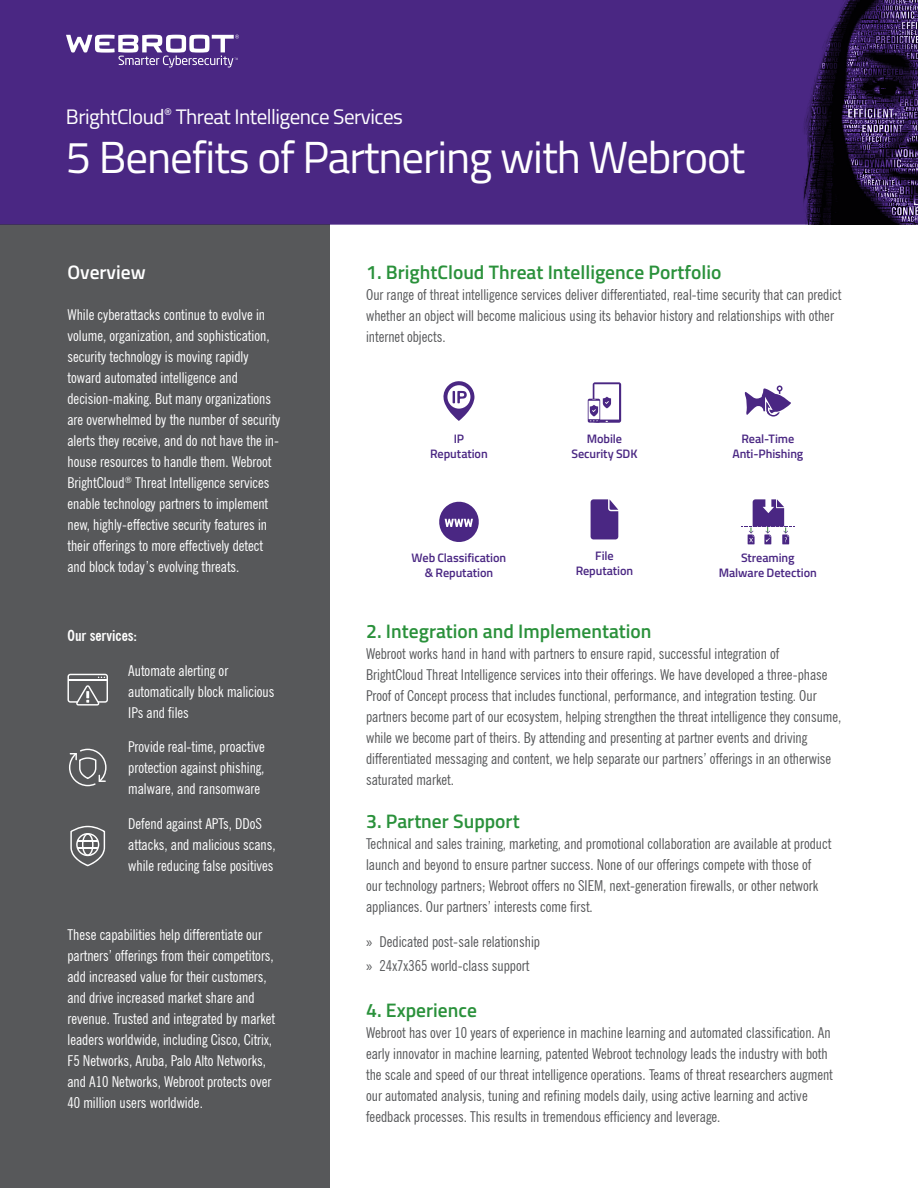
<style>
.page{position:relative;width:918px;height:1188px;background:#fff}
.page>*{position:absolute;margin:0;border:0;box-sizing:border-box;transform-origin:0 0}
.t1{font:45px "Titillium";letter-spacing:-.025em;color:#fff}
.t2{font:21px "Titillium";letter-spacing:-.025em;color:#fff}
.t3{font:600 19.5px "Titillium";color:#2a913b}
.t4{font:600 19.5px "Titillium";color:#fff}
.t5{font:condensed 15px/21px "News Gothic BT";color:#57585a}
.t6{font:condensed 15px/21px "News Gothic BT";color:#fff}
.t7{font:700 condensed 15px "News Gothic BT";color:#fff}
.t8{font:600 12.3px/14.9px "Titillium";letter-spacing:-.005em;color:#4a2783;text-align:center}
.s1{font-family:"Myriad Pro";font-stretch:normal}
</style>
<div class="page">
<div style="left:0;top:224px;width:329px;height:964px;background:#57585a"></div>
<svg style="left:0;top:0;width:918px;height:225px;background:#47277d"></svg>
<svg style="left:439px;top:501px;width:40px;height:41px"></svg>
<svg style="left:741px;top:499px;width:54px;height:45px"></svg>
<svg style="left:443px;top:381px;width:32px;height:40px"></svg>
<svg style="left:745px;top:386px;width:46px;height:31px"></svg>
<svg style="left:588px;top:382px;width:33px;height:41px"></svg>
<svg style="left:591px;top:499px;width:27px;height:40px"></svg>
<svg style="left:67px;top:674px;width:41px;height:32px"></svg>
<svg style="left:69px;top:749px;width:38px;height:37px"></svg>
<svg style="left:70px;top:826px;width:35px;height:40px"></svg>
<hr style="left:78px;top:840px;width:20px;height:2px;background:#fff">
<hr style="left:78px;top:847px;width:20px;height:2px;background:#fff">
<h2 class="t2" style="left:66px;top:101px;width:338px">BrightCloud<sup>®</sup> Threat Intelligence Services</h2>
<h1 class="t1" style="left:66px;top:124px;width:681px">5 Benefits of Partnering with Webroot</h1>
<h3 class="t4" style="left:68px;top:258px;width:80px">Overview</h3>
<p class="t6" style="left:68px;top:304px;width:215px">While cyberattacks continue to evolve in volume, organization, and sophistication, security technology is moving rapidly toward automated intelligence and decision-making. But many organizations are overwhelmed by the number of security alerts they receive, and do not have the in&shy;house resources to handle them. Webroot BrightCloud<sup>®</sup> Threat Intelligence services enable technology partners to implement new, highly-effective security features in their offerings to more effectively detect and block today’s evolving threats.</p>
<p class="t7" style="left:68px;top:627px;width:71px">Our services:</p>
<p class="t6" style="left:128px;top:660px;width:148px">Automate alerting or automatically block malicious<br>IPs and files</p>
<p class="t6" style="left:128px;top:736px;width:138px;text-align:justify">Provide real-time, proactive protection against phishing, malware, and ransomware</p>
<p class="t6" style="left:128px;top:813px;width:149px">Defend against APTs, DDoS attacks, and malicious scans, while reducing false positives</p>
<p class="t6" style="left:68px;top:924px;width:209px">These capabilities help differentiate our partners’ offerings from their competitors, add increased value for their customers, and drive increased market share and revenue. Trusted and integrated by market leaders worldwide, including Cisco, Citrix, F5 Networks, Aruba, Palo Alto Networks, and A10 Networks, Webroot protects over 40 million users worldwide.</p>
<h3 class="t3" style="left:366px;top:258px;width:357px">1. BrightCloud Threat Intelligence Portfolio</h3>
<p class="t5" style="left:366px;top:284px;width:477px">Our range of threat intelligence services deliver differentiated, real-time security that can predict whether an object will become malicious using its behavior history and relationships with other internet objects.</p>
<p class="t8" style="left:430px;top:431px;width:59px">IP<br>Reputation</p>
<p class="t8" style="left:732px;top:431px;width:72px">Real-Time<br>Anti-Phishing</p>
<p class="t8" style="left:571px;top:431px;width:68px">Mobile<br>Security SDK</p>
<p class="t8" style="left:412px;top:550px;width:96px">Web Classification &amp; Reputation</p>
<p class="t8" style="left:576px;top:548px;width:59px">File<br>Reputation</p>
<p class="t8" style="left:719px;top:550px;width:100px">Streaming<br>Malware Detection</p>
<h3 class="t3" style="left:366px;top:616px;width:287px">2. Integration and Implementation</h3>
<p class="t5" style="left:366px;top:643px;width:477px">Webroot works hand in hand with partners to ensure rapid, successful integration of<br>BrightCloud Threat Intelligence services into their offerings. We have developed a three-phase Proof of Concept process that includes functional, performance, and integration testing. Our partners become part of our ecosystem, helping strengthen the threat intelligence they consume, while we become part of theirs. By attending and presenting at partner events and driving differentiated messaging and content, we help separate our partners’ offerings in an otherwise saturated market.</p>
<h3 class="t3" style="left:366px;top:807px;width:155px">3. Partner Support</h3>
<p class="t5" style="left:366px;top:833px;width:467px">Technical and sales training, marketing, and promotional collaboration are available at product launch and beyond to ensure partner success. None of our offerings compete with those of<br>our technology partners; Webroot offers no SIEM, next-generation firewalls, or other network appliances. Our partners’ interests come first.</p>
<p class="t5" style="left:366px;top:929px;width:175px;line-height:24.3px"><span class="s1">»</span> Dedicated post-sale relationship <span class="s1">»</span> 24x7x365 world-class support</p>
<h3 class="t3" style="left:366px;top:996px;width:112px">4. Experience</h3>
<p class="t5" style="left:366px;top:1022px;width:468px">Webroot has over 10 years of experience in machine learning and automated classification. An early innovator in machine learning, patented Webroot technology leads the industry with both the scale and speed of our threat intelligence operations. Teams of threat researchers augment our automated analysis, tuning and refining models daily, using active learning and active feedback processes. This results in tremendous efficiency and leverage.</p>
</div>
